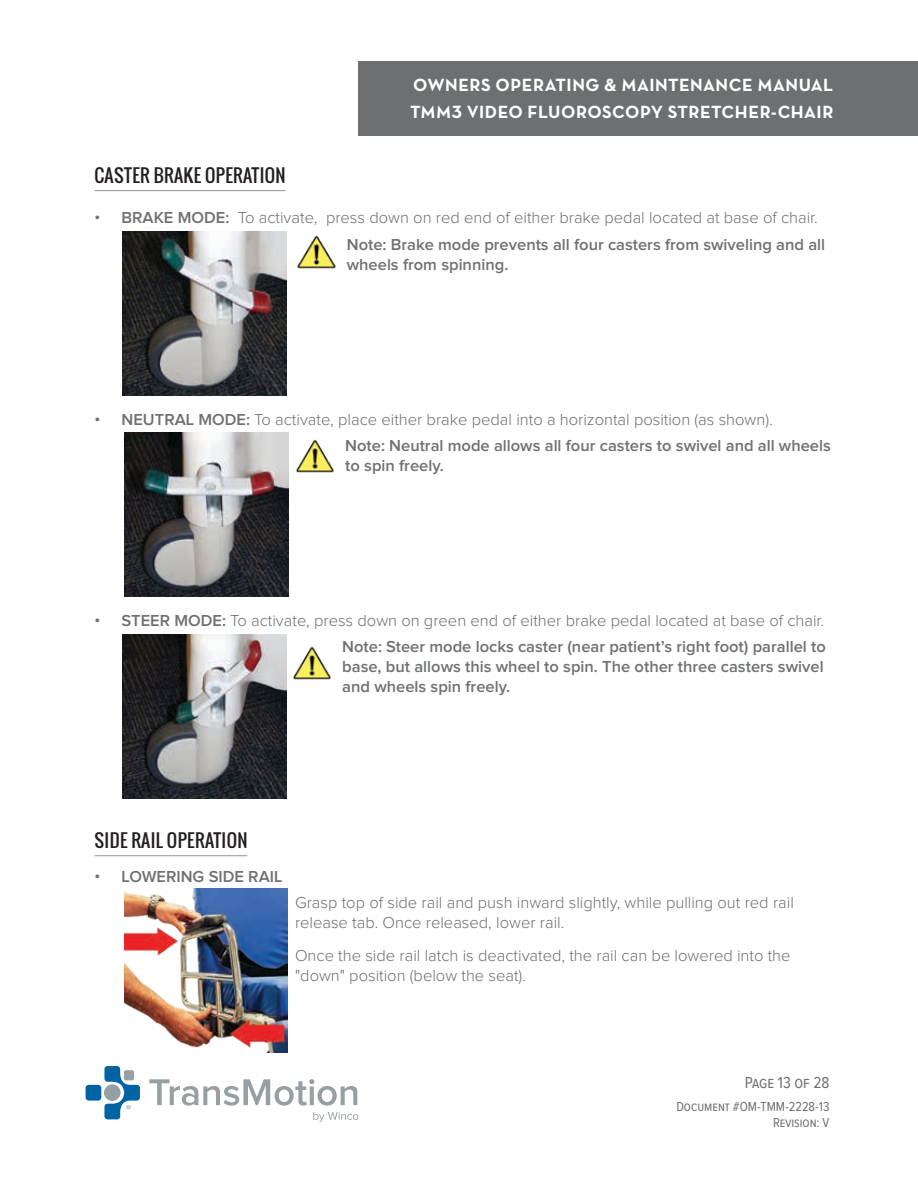
<style>
.page{position:relative;width:918px;height:1188px;background:#fff}
.page>*{position:absolute;margin:0;border:0;box-sizing:border-box;transform-origin:0 0}
.t1{font:18px/27px "Neutra Text Bold Alt";letter-spacing:.025em;color:#fff}
.t2{font:18px "Oswald";letter-spacing:.02em;color:#231f20}
.t3{font:600 16.5px/26.5px "Proxima Nova";color:#6e7072}
.t4{font:300 16.5px/19.8px "Proxima Nova";color:#6d6e70}
.t5{font:16.5px "Proxima Nova Cond";color:#6e7072}
.t6{font:13.5px/16.2px "Proxima Nova Cond";color:#6e7072;text-align:right}
.s1{font-weight:600;color:#6e7072}
.s2{font-weight:300;color:#6d6e70}
</style>
<div class="page">
<div style="left:358px;top:61px;width:560px;height:75px;background:#6d6f71"></div>
<svg style="left:313px;top:1112px;width:45px;height:10px"></svg>
<svg style="left:149px;top:1079px;width:208px;height:27px"></svg>
<div style="left:86px;top:1085px;width:15px;height:16px;background:#0063a4;border-radius:3px"></div>
<svg style="left:104px;top:1066px;width:36px;height:53px"></svg>
<hr style="left:95px;top:190px;width:190px;height:1px;background:#979fa3">
<hr style="left:95px;top:855px;width:152px;height:1px;background:#979fa3">
<img style="left:123px;top:231px;width:164px;height:164px">
<img style="left:297px;top:235px;width:39px;height:34px">
<img style="left:124px;top:432px;width:164px;height:164px">
<img style="left:296px;top:439px;width:38px;height:34px">
<img style="left:123px;top:635px;width:164px;height:164px">
<img style="left:293px;top:646px;width:38px;height:34px">
<img style="left:125px;top:889px;width:162px;height:164px">
<p class="t1" style="left:410px;top:71px;width:425px">OWNERS OPERATING &amp; MAINTENANCE MANUAL<br>TMM3 VIDEO FLUOROSCOPY STRETCHER-CHAIR</p>
<p class="t2" style="left:95px;top:162px;width:193px">CASTER BRAKE OPERATION</p>
<p class="t4" style="left:347px;top:205px;width:480px;line-height:26.5px;text-indent:-252px"><span class="s1">• BRAKE MODE:</span> To activate, press down on red end of either brake pedal located at base of chair.<br><span class="s1">Note: Brake mode prevents all four casters from swiveling and all</span></p>
<p class="t3" style="left:347px;top:252px;width:163px">wheels from spinning.</p>
<p class="t3" style="left:345px;top:406px;width:487px;text-indent:-251px">• NEUTRAL MODE: <span class="s2">To activate, place either brake pedal into a horizontal position (as shown).<br></span>Note: Neutral mode allows all four casters to swivel and all wheels</p>
<p class="t3" style="left:345px;top:453px;width:100px">to spin freely.</p>
<p class="t3" style="left:95px;top:608px;width:733px;text-align:right">• STEER MODE: <span class="s2">To activate, press down on green end of either brake pedal located at base of chair.<br></span>Note: Steer mode locks caster (near patient’s right foot) parallel to</p>
<p class="t3" style="left:342px;top:657px;width:483px;line-height:19.8px">base, but allows this wheel to spin. The other three casters swivel and wheels spin freely.</p>
<p class="t2" style="left:95px;top:827px;width:155px">SIDE RAIL OPERATION</p>
<p class="t3" style="left:95px;top:864px;width:189px">• LOWERING SIDE RAIL</p>
<p class="t4" style="left:295px;top:894px;width:500px">Grasp top of side rail and push inward slightly, while pulling out red rail release tab. Once released, lower rail.</p>
<p class="t4" style="left:295px;top:947px;width:497px">Once the side rail latch is deactivated, the rail can be lowered into the "down" position (below the seat).</p>
<p class="t5" style="left:745px;top:1075px;width:86px">Page 13 of 28</p>
<p class="t6" style="left:676px;top:1099px;width:155px">Document #OM-TMM-2228-13<br>Revision: V</p>
</div>
